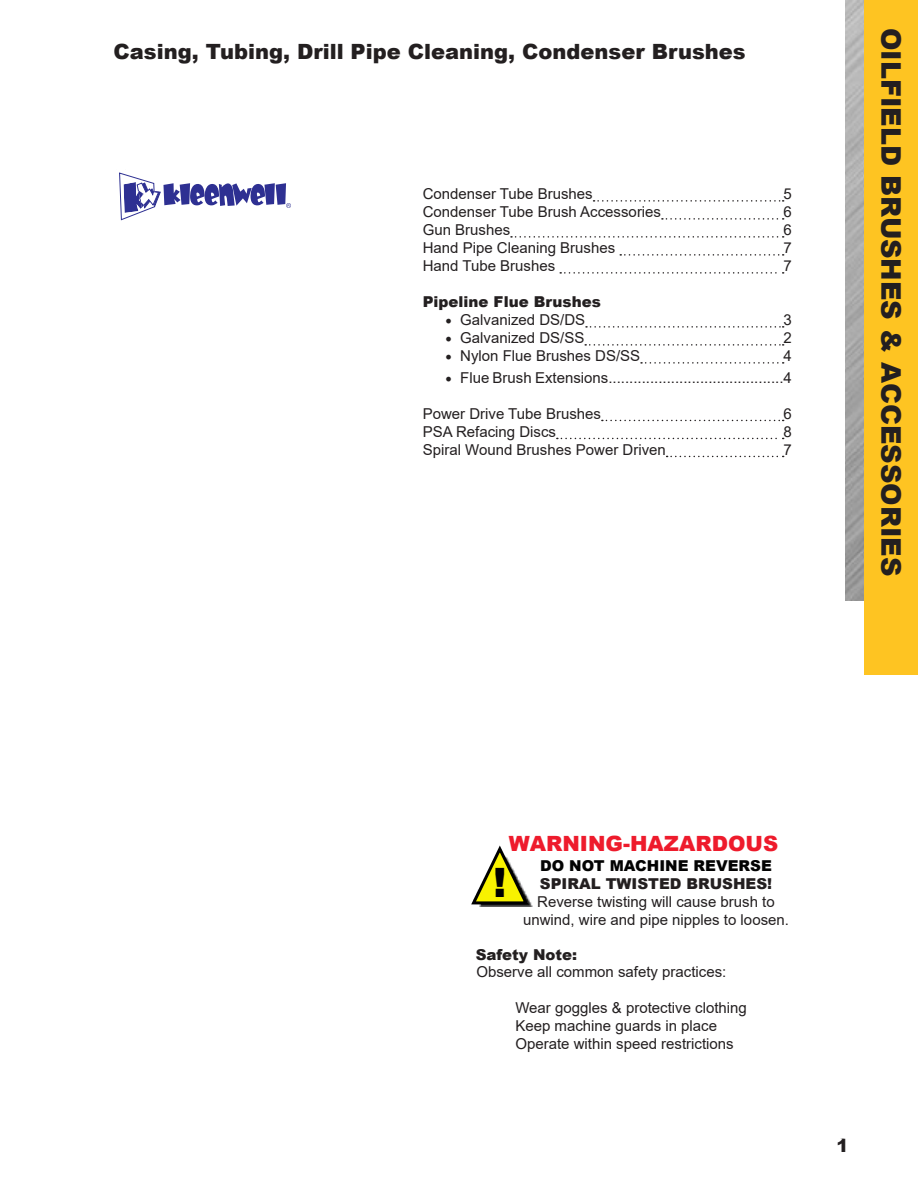
<style>
.page{position:relative;width:918px;height:1188px;background:#fff}
.page>*{position:absolute;margin:0;border:0;box-sizing:border-box;transform-origin:0 0}
.t1{font:900 40.5px "Arial";color:#000}
.t2{font:900 27px "Arial";color:#231f20}
.Product_description{font:900 21px "Arial";color:#231f20}
.Product_description-2{font:900 21px "Arial";color:#ee1b2c}
.Cell_Small_Text{font:900 18px "Arial";color:#231f20}
.Product_description-3{font:15px "Arial";color:#231f20}
.Product_description-4{font:900 15px "Arial";color:#231f20}
.Product_description-5{font:900 15px "Arial";color:#030303}
.s1{font-family:"Minion Pro";font-size:18px}
</style>
<div class="page">
<img style="left:846px;top:0;width:18px;height:600px">
<div style="left:864px;top:0;width:54px;height:675px;background:#fec422"></div>
<svg style="left:594px;top:200px;width:190px;height:2px"></svg>
<svg style="left:662px;top:218px;width:122px;height:2px"></svg>
<svg style="left:511px;top:236px;width:273px;height:2px"></svg>
<svg style="left:620px;top:254px;width:164px;height:2px"></svg>
<svg style="left:560px;top:272px;width:224px;height:2px"></svg>
<svg style="left:586px;top:326px;width:198px;height:2px"></svg>
<svg style="left:585px;top:344px;width:199px;height:2px"></svg>
<svg style="left:641px;top:362px;width:143px;height:2px"></svg>
<svg style="left:602px;top:420px;width:182px;height:1px"></svg>
<svg style="left:557px;top:438px;width:227px;height:1px"></svg>
<svg style="left:667px;top:456px;width:117px;height:1px"></svg>
<svg style="left:471px;top:845px;width:60px;height:62px"></svg>
<svg style="left:119px;top:173px;width:172px;height:47px"></svg>
<p class="Product_description" style="left:114px;top:36px;width:634px">Casing, Tubing, Drill Pipe Cleaning, Condenser Brushes</p>
<p class="Product_description-3" style="left:423px;top:184px;width:172px">Condenser Tube Brushes</p>
<p class="Product_description-3" style="left:783px;top:184px;width:10px">5</p>
<p class="Product_description-3" style="left:423px;top:202px;width:240px">Condenser Tube Brush Accessories</p>
<p class="Product_description-3" style="left:783px;top:202px;width:10px">6</p>
<p class="Product_description-3" style="left:423px;top:220px;width:89px">Gun Brushes</p>
<p class="Product_description-3" style="left:783px;top:220px;width:10px">6</p>
<p class="Product_description-3" style="left:423px;top:238px;width:194px">Hand Pipe Cleaning Brushes</p>
<p class="Product_description-3" style="left:783px;top:238px;width:10px">7</p>
<p class="Product_description-3" style="left:423px;top:256px;width:134px">Hand Tube Brushes</p>
<p class="Product_description-3" style="left:783px;top:256px;width:10px">7</p>
<p class="Product_description-4" style="left:423px;top:291px;width:180px">Pipeline Flue Brushes</p>
<p class="Product_description-3" style="left:445px;top:310px;width:142px"><span class="s1">•</span> Galvanized DS/DS</p>
<p class="Product_description-3" style="left:783px;top:310px;width:10px">3</p>
<p class="Product_description-3" style="left:445px;top:328px;width:141px"><span class="s1">•</span> Galvanized DS/SS</p>
<p class="Product_description-3" style="left:783px;top:328px;width:10px">2</p>
<p class="Product_description-3" style="left:445px;top:346px;width:197px"><span class="s1">•</span> Nylon Flue Brushes DS/SS</p>
<p class="Product_description-3" style="left:783px;top:346px;width:10px">4</p>
<p class="Product_description-3" style="left:445px;top:367px;width:348px"><span class="s1">•</span> Flue Brush Extensions..........................................4</p>
<p class="Product_description-3" style="left:423px;top:403px;width:180px">Power Drive Tube Brushes</p>
<p class="Product_description-3" style="left:783px;top:403px;width:10px">6</p>
<p class="Product_description-3" style="left:423px;top:421px;width:135px">PSA Refacing Discs</p>
<p class="Product_description-3" style="left:783px;top:421px;width:10px">8</p>
<p class="Product_description-3" style="left:423px;top:439px;width:245px">Spiral Wound Brushes Power Driven</p>
<p class="Product_description-3" style="left:783px;top:439px;width:10px">7</p>
<p class="t2" style="left:911px;top:28px;width:550px;rotate:90deg">OILFIELD BRUSHES &amp; ACCESSORIES</p>
<p class="Product_description-2" style="left:509px;top:828px;width:271px">WARNING-HAZARDOUS</p>
<p class="Product_description-5" style="left:540px;top:855px;width:233px">DO NOT MACHINE REVERSE</p>
<p class="Product_description-4" style="left:540px;top:873px;width:234px">SPIRAL TWISTED BRUSHES!</p>
<p class="Product_description-3" style="left:537px;top:891px;width:239px">Reverse twisting will cause brush to</p>
<p class="Product_description-3" style="left:523px;top:909px;width:267px">unwind, wire and pipe nipples to loosen.</p>
<p class="Product_description-4" style="left:476px;top:943px;width:103px">Safety Note:</p>
<p class="Product_description-3" style="left:476px;top:962px;width:252px">Observe all common safety practices:</p>
<p class="Product_description-3" style="left:515px;top:998px;width:233px">Wear goggles &amp; protective clothing</p>
<p class="Product_description-3" style="left:515px;top:1016px;width:203px">Keep machine guards in place</p>
<p class="Product_description-3" style="left:515px;top:1034px;width:220px">Operate within speed restrictions</p>
<p class="t1" style="left:493px;top:853px;width:15px">!</p>
<p class="Cell_Small_Text" style="left:836px;top:1133px;width:14px">3</p>
<p class="Cell_Small_Text" style="left:836px;top:1133px;width:14px">1</p>
</div>
